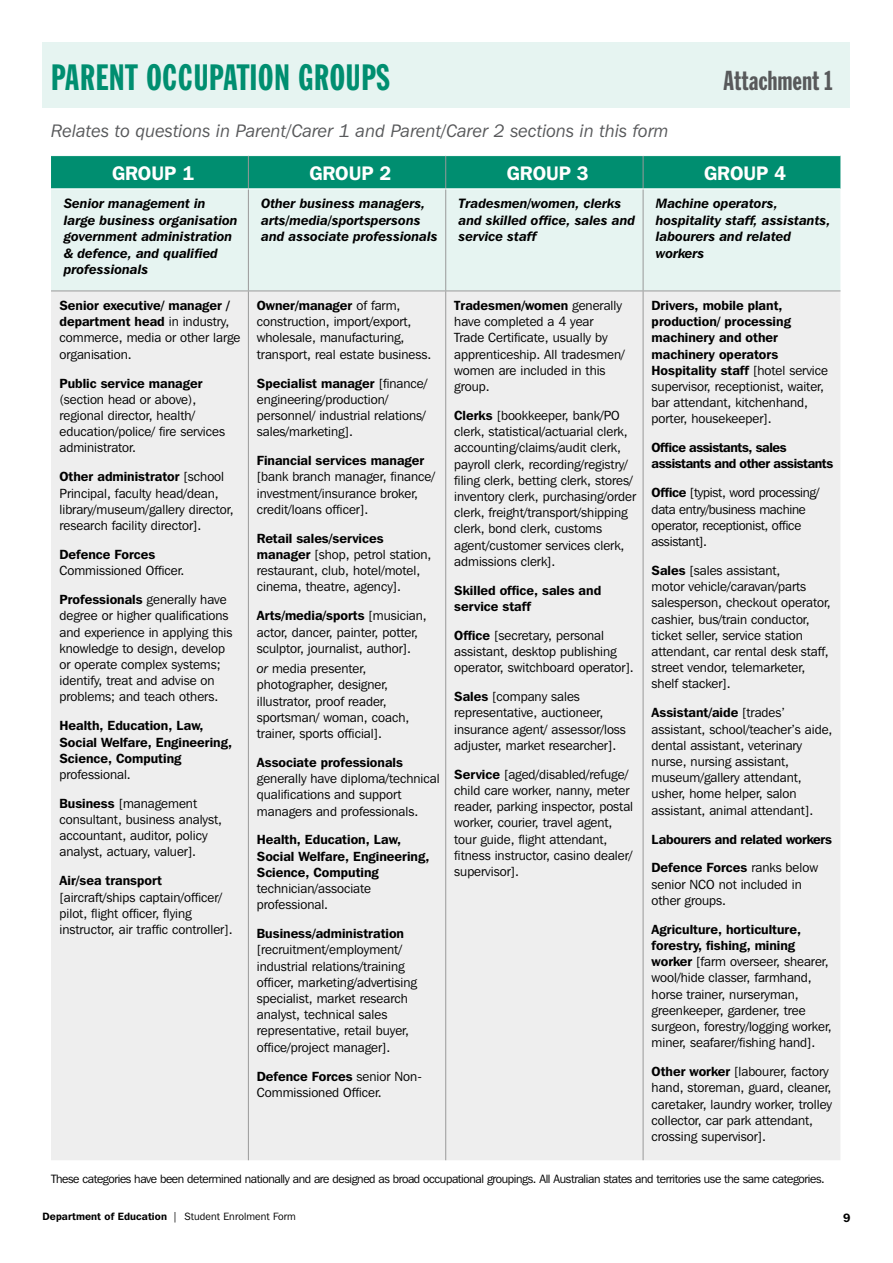
<style>
.page{position:relative;width:893px;height:1263px;background:#fff}
.page>*{position:absolute;margin:0;border:0;box-sizing:border-box;transform-origin:0 0}
.t1{font:36px "Franklin Gothic Extra Cond";letter-spacing:.025em;color:#008e70}
.t2{font:27px "Franklin Gothic Extra Cond";letter-spacing:.01em;color:#58595b}
.t3{font:600 19.5px "Franklin Gothic IT Cby BT";color:#fff}
.t4{font:italic 18px "Franklin Gothic IT Cby BT";letter-spacing:.01em;color:#58595b}
.t5{font:italic 600 13.5px/16.5px "Franklin Gothic IT Cby BT";color:#000}
.t6{font:13.2px/16.2px "Franklin Gothic IT Cby BT";color:#000}
.t7{font:600 13.2px/16.2px "Franklin Gothic IT Cby BT";color:#000}
.t8{font:13.2px/16.2px "Franklin Gothic IT Cby BT";letter-spacing:-.02em;color:#000}
.t9{font:600 13.2px/16.2px "Franklin Gothic IT Cby BT";letter-spacing:-.03em;color:#000}
.t10{font:600 13.2px/29px "Franklin Gothic IT Cby BT";letter-spacing:-.02em;color:#000}
.t11{font:12px "Franklin Gothic IT Cby BT";letter-spacing:-.03em;color:#000}
.t12{font:600 12px "Franklin Gothic IT Cby BT";color:#000}
.t13{font:600 10.5px "Franklin Gothic IT Cby BT";letter-spacing:.01em;color:#000}
.s1{font-weight:600}
.s2{font-style:italic}
.s3{font-weight:400}
</style>
<div class="page">
<div style="left:43px;top:43px;width:807px;height:65px;background:#e6f4f1"></div>
<div style="left:51px;top:156px;width:789px;height:32px;background:#008e70"></div>
<div style="left:51px;top:189px;width:789px;height:102px;background:#e6f4f1"></div>
<div style="left:51px;top:292px;width:789px;height:868px;background:#eee"></div>
<hr style="left:248px;top:156px;width:1px;height:32px;background:#999">
<hr style="left:445px;top:156px;width:1px;height:32px;background:#999">
<hr style="left:643px;top:156px;width:1px;height:32px;background:#999">
<hr style="left:248px;top:189px;width:1px;height:102px;background:#999">
<hr style="left:445px;top:189px;width:1px;height:102px;background:#999">
<hr style="left:643px;top:189px;width:1px;height:102px;background:#999">
<hr style="left:51px;top:291px;width:197px;height:1px;background:#999">
<hr style="left:248px;top:291px;width:198px;height:1px;background:#999">
<hr style="left:248px;top:291px;width:1px;height:869px;background:#999">
<hr style="left:446px;top:291px;width:197px;height:1px;background:#999">
<hr style="left:445px;top:291px;width:1px;height:869px;background:#999">
<hr style="left:643px;top:291px;width:197px;height:1px;background:#999">
<hr style="left:643px;top:291px;width:1px;height:869px;background:#999">
<h1 class="t1" style="left:51px;top:58px;width:340px">PARENT OCCUPATION GROUPS</h1>
<h2 class="t2" style="left:724px;top:66px;width:110px">Attachment 1</h2>
<h3 class="t4" style="left:51px;top:120px;width:619px">Relates to questions in Parent/Carer 1 and Parent/Carer 2 sections in this form</h3>
<h3 class="t3" style="left:112px;top:161px;width:83px">GROUP 1</h3>
<h3 class="t3" style="left:309px;top:161px;width:83px">GROUP 2</h3>
<h3 class="t3" style="left:507px;top:161px;width:83px">GROUP 3</h3>
<h3 class="t3" style="left:704px;top:161px;width:83px">GROUP 4</h3>
<p class="t5" style="left:64px;top:195px;width:175px">Senior management in large business organisation government administration &amp; defence, and qualified professionals</p>
<p class="t5" style="left:261px;top:195px;width:178px">Other business managers, arts/media/sportspersons and associate professionals</p>
<p class="t5" style="left:458px;top:195px;width:178px">Tradesmen/women, clerks and skilled office, sales and service staff</p>
<p class="t5" style="left:656px;top:195px;width:176px">Machine operators, hospitality staff, assistants, labourers and related workers</p>
<p class="t6" style="left:60px;top:297px;width:182px"><span class="s1">Senior executive/ manager / department head</span> in industry, commerce, media or other large organisation.</p>
<p class="t7" style="left:60px;top:375px;width:145px">Public service manager</p>
<p class="t6" style="left:60px;top:391px;width:167px">(section head or above), regional director, health/ education/police/ fire services administrator.</p>
<p class="t6" style="left:60px;top:468px;width:176px"><span class="s1">Other administrator</span> [school<br>Principal, faculty head/dean, library/museum/gallery director, research facility director].</p>
<p class="t7" style="left:60px;top:546px;width:97px">Defence Forces</p>
<p class="t6" style="left:60px;top:556px;width:169px;line-height:29px">Commissioned Officer.<br><span class="s1">Professionals</span> generally have</p>
<p class="t6" style="left:60px;top:607px;width:174px">degree or higher qualifications and experience in applying this knowledge to design, develop or operate complex systems; identify, treat and advise on problems; and teach others.</p>
<p class="t7" style="left:60px;top:717px;width:174px">Health, Education, Law,<br>Social Welfare, Engineering,<br>Science, Computing</p>
<p class="t6" style="left:60px;top:760px;width:139px;line-height:29px">professional.<br><span class="s1">Business</span> [management</p>
<p class="t6" style="left:60px;top:811px;width:164px">consultant, business analyst, accountant, auditor, policy analyst, actuary, valuer].</p>
<p class="t7" style="left:60px;top:872px;width:104px">Air/sea transport</p>
<p class="t6" style="left:60px;top:889px;width:175px">[aircraft/ships captain/officer/ pilot, flight officer, flying instructor, air traffic controller].</p>
<p class="t6" style="left:454px;top:297px;width:172px"><span class="s1">Tradesmen/women</span> generally have completed a 4 year<br>Trade Certificate, usually by apprenticeship. All tradesmen/ women are included in this group.</p>
<p class="t6" style="left:454px;top:407px;width:184px"><span class="s1">Clerks</span> [bookkeeper, bank/PO clerk, statistical/actuarial clerk, accounting/claims/audit clerk, payroll clerk, recording/registry/ filing clerk, betting clerk, stores/ inventory clerk, purchasing/order clerk, freight/transport/shipping clerk, bond clerk, customs agent/customer services clerk, admissions clerk].</p>
<p class="t7" style="left:454px;top:582px;width:148px">Skilled office, sales and service staff</p>
<p class="t6" style="left:454px;top:627px;width:181px"><span class="s1">Office</span> [secretary, personal assistant, desktop publishing operator, switchboard operator].</p>
<p class="t6" style="left:454px;top:688px;width:173px"><span class="s1">Sales</span> [company sales representative, auctioneer, insurance agent/ assessor/loss adjuster, market researcher].</p>
<p class="t6" style="left:454px;top:766px;width:180px"><span class="s1">Service</span> [aged/disabled/refuge/ child care worker, nanny, meter reader, parking inspector, postal worker, courier, travel agent, tour guide, flight attendant, fitness instructor, casino dealer/ supervisor].</p>
<p class="t6" style="left:257px;top:297px;width:176px"><span class="s1">Owner/manager</span> of farm, construction, import/export, wholesale, manufacturing, transport, real estate business.</p>
<p class="t6" style="left:257px;top:375px;width:172px"><span class="s1">Specialist manager</span> [finance/ engineering/production/ personnel/ industrial relations/ sales/marketing].</p>
<p class="t7" style="left:257px;top:452px;width:169px">Financial services manager</p>
<p class="t6" style="left:257px;top:468px;width:180px">[bank branch manager, finance/ investment/insurance broker, credit/loans officer].</p>
<p class="t6" style="left:257px;top:530px;width:176px"><span class="s1">Retail sales/services manager</span> [shop, petrol station, restaurant, club, hotel/motel, cinema, theatre, agency].</p>
<p class="t6" style="left:257px;top:607px;width:172px"><span class="s1">Arts/media/sports</span> [musician, actor, dancer, painter, potter, sculptor, journalist, author].</p>
<p class="t6" style="left:257px;top:660px;width:154px"><span class="s2">or</span> media presenter, photographer, designer, illustrator, proof reader, sportsman/ woman, coach, trainer, sports official].</p>
<p class="t7" style="left:257px;top:754px;width:148px">Associate professionals</p>
<p class="t6" style="left:257px;top:770px;width:184px">generally have diploma/technical qualifications and support managers and professionals.</p>
<p class="t7" style="left:257px;top:831px;width:174px">Health, Education, Law,<br>Social Welfare, Engineering,<br>Science, Computing</p>
<p class="t6" style="left:257px;top:880px;width:116px">technician/associate professional.</p>
<p class="t7" style="left:257px;top:925px;width:149px">Business/administration</p>
<p class="t6" style="left:257px;top:941px;width:162px">[recruitment/employment/ industrial relations/training officer, marketing/advertising specialist, market research analyst, technical sales representative, retail buyer, office/project manager].</p>
<p class="t6" style="left:257px;top:1068px;width:167px"><span class="s1">Defence Forces</span> senior Non-<br>Commissioned Officer.</p>
<p class="t7" style="left:652px;top:297px;width:178px">Drivers, mobile plant, production/ processing machinery and other machinery operators<br>Hospitality staff <span class="s3">[hotel service supervisor, receptionist, waiter, bar attendant, kitchenhand, porter, housekeeper].</span></p>
<p class="t9" style="left:652px;top:439px;width:183px">Office assistants, sales assistants and other assistants</p>
<p class="t8" style="left:652px;top:484px;width:169px"><span class="s1">Office</span> [typist, word processing/ data entry/business machine operator, receptionist, office assistant].</p>
<p class="t6" style="left:652px;top:562px;width:181px"><span class="s1">Sales</span> [sales assistant,<br>motor vehicle/caravan/parts salesperson, checkout operator, cashier, bus/train conductor, ticket seller, service station attendant, car rental desk staff, street vendor, telemarketer, shelf stacker].</p>
<p class="t6" style="left:652px;top:704px;width:182px"><span class="s1">Assistant/aide</span> [trades’ assistant, school/teacher’s aide, dental assistant, veterinary nurse, nursing assistant, museum/gallery attendant, usher, home helper, salon assistant, animal attendant].</p>
<p class="t10" style="left:652px;top:824px;width:182px">Labourers and related workers<br>Defence Forces <span class="s3">ranks below</span></p>
<p class="t6" style="left:652px;top:876px;width:152px">senior NCO not included in other groups.</p>
<p class="t6" style="left:652px;top:921px;width:182px"><span class="s1">Agriculture, horticulture, forestry, fishing, mining worker</span> [farm overseer, shearer, wool/hide classer, farmhand, horse trainer, nurseryman, greenkeeper, gardener, tree surgeon, forestry/logging worker, miner, seafarer/fishing hand].</p>
<p class="t6" style="left:652px;top:1063px;width:182px"><span class="s1">Other worker</span> [labourer, factory hand, storeman, guard, cleaner, caretaker, laundry worker, trolley collector, car park attendant, crossing supervisor].</p>
<p class="t11" style="left:51px;top:1171px;width:775px">These categories have been determined nationally and are designed as broad occupational groupings. All Australian states and territories use the same categories.</p>
<p class="t13" style="left:43px;top:1210px;width:255px">Department of Education <span class="s3">| Student Enrolment Form</span></p>
<p class="t12" style="left:843px;top:1210px;width:9px">9</p>
</div>
